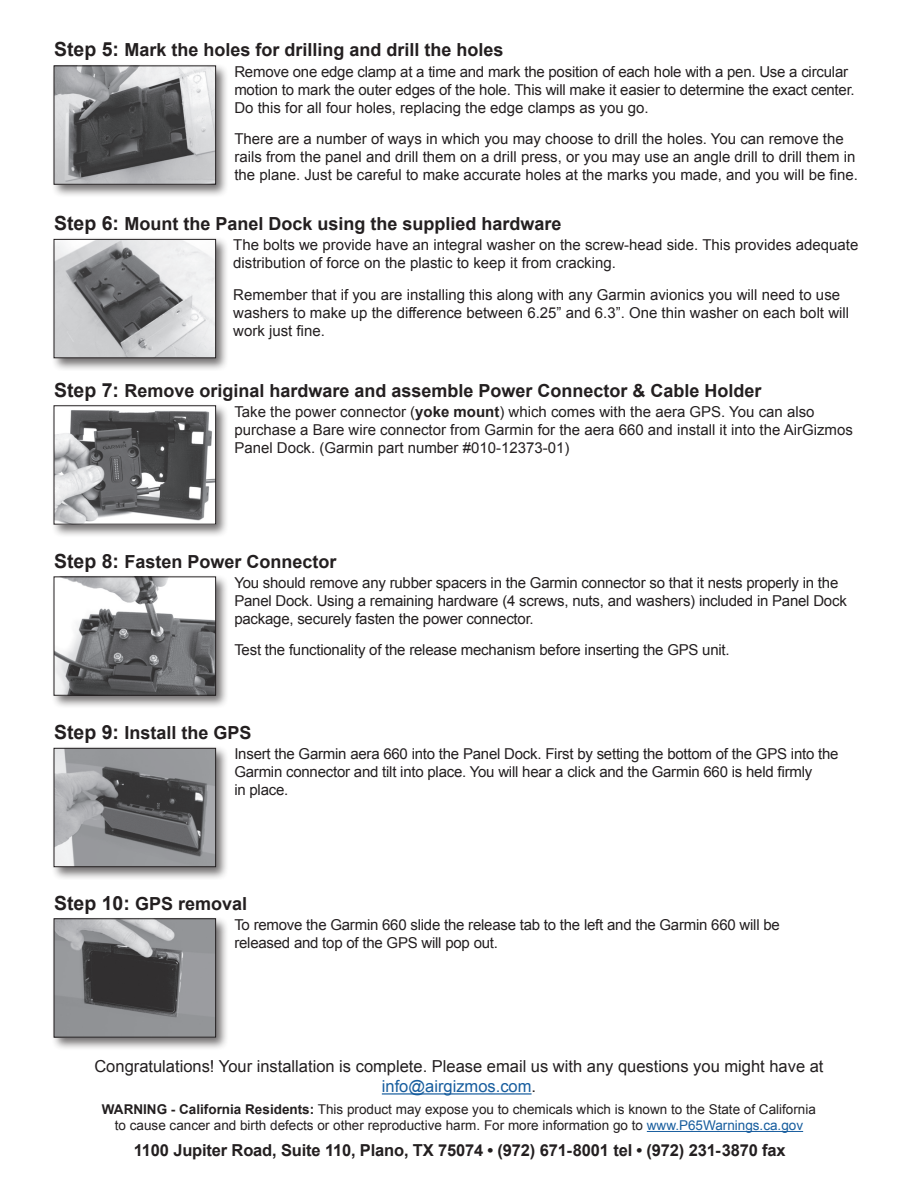
<style>
.page{position:relative;width:918px;height:1188px;background:#fff}
.page>*{position:absolute;margin:0;border:0;box-sizing:border-box;transform-origin:0 0}
.Headers_STEP{font:700 18px "Arial";color:#231f20}
.Body_text{font:16.5px/19.8px "Arial";color:#231f20;text-align:center}
.t1{font:700 16.5px "Arial";letter-spacing:-.01em;color:#231f20}
.Body_text-2{font:15px/18px "Arial";color:#231f20}
.Body_text-3{font:13.5px/16.2px "Arial";color:#231f20;text-align:center}
.s1{font-size:19.5px}
.s2{font-weight:700}
.s3{color:#175d9e}
</style>
<div class="page">
<hr style="left:382px;top:1093px;width:150px;height:2px;background:#175d9e">
<hr style="left:647px;top:1131px;width:156px;height:1px;background:#175d9e">
<div style="left:51px;top:63px;width:178px;height:135px;background:#231f20;opacity:.65"></div>
<img style="left:56px;top:68px;width:158px;height:114px">
<div style="left:51px;top:236px;width:178px;height:135px;background:#231f20;opacity:.65"></div>
<img style="left:56px;top:241px;width:158px;height:115px">
<div style="left:54px;top:239px;width:162px;height:119px;border:1px solid #231f20"></div>
<div style="left:51px;top:403px;width:178px;height:135px;background:#231f20;opacity:.65"></div>
<img style="left:56px;top:408px;width:158px;height:114px">
<div style="left:51px;top:574px;width:178px;height:135px;background:#231f20;opacity:.65"></div>
<img style="left:56px;top:579px;width:158px;height:114px">
<div style="left:54px;top:577px;width:162px;height:118px;border:1px solid #231f20"></div>
<div style="left:51px;top:745px;width:178px;height:135px;background:#231f20;opacity:.65"></div>
<img style="left:56px;top:750px;width:158px;height:115px">
<div style="left:54px;top:748px;width:162px;height:119px;border:1px solid #231f20"></div>
<div style="left:51px;top:916px;width:178px;height:135px;background:#231f20;opacity:.65"></div>
<img style="left:56px;top:921px;width:158px;height:114px">
<div style="left:54px;top:919px;width:162px;height:118px;border:1px solid #231f20"></div>
<p class="Headers_STEP" style="left:54px;top:38px;width:451px"><span class="s1">Step 5:</span> Mark the holes for drilling and drill the holes</p>
<p class="Body_text-2" style="left:234px;top:63px;width:622px">Remove one edge clamp at a time and mark the position of each hole with a pen. Use a circular motion to mark the outer edges of the hole. This will make it easier to determine the exact center.<br>Do this for all four holes, replacing the edge clamps as you go.</p>
<p class="Body_text-2" style="left:234px;top:130px;width:625px">There are a number of ways in which you may choose to drill the holes. You can remove the rails from the panel and drill them on a drill press, or you may use an angle drill to drill them in the plane. Just be careful to make accurate holes at the marks you made, and you will be fine.</p>
<p class="Headers_STEP" style="left:54px;top:212px;width:509px"><span class="s1">Step 6:</span> Mount the Panel Dock using the supplied hardware</p>
<p class="Body_text-2" style="left:233px;top:236px;width:627px">The bolts we provide have an integral washer on the screw-head side. This provides adequate distribution of force on the plastic to keep it from cracking.</p>
<p class="Body_text-2" style="left:233px;top:286px;width:617px">Remember that if you are installing this along with any Garmin avionics you will need to use washers to make up the difference between 6.25” and 6.3”. One thin washer on each bolt will work just fine.</p>
<p class="Headers_STEP" style="left:54px;top:379px;width:709px"><span class="s1">Step 7:</span> Remove original hardware and assemble Power Connector &amp; Cable Holder</p>
<p class="Body_text-2" style="left:234px;top:403px;width:620px">Take the power connector (<span class="s2">yoke mount</span>) which comes with the aera GPS. You can also purchase a Bare wire connector from Garmin for the aera 660 and install it into the AirGizmos<br>Panel Dock. (Garmin part number #010-12373-01)</p>
<p class="Headers_STEP" style="left:54px;top:550px;width:284px"><span class="s1">Step 8:</span> Fasten Power Connector</p>
<p class="Body_text-2" style="left:234px;top:574px;width:614px">You should remove any rubber spacers in the Garmin connector so that it nests properly in the<br>Panel Dock. Using a remaining hardware (4 screws, nuts, and washers) included in Panel Dock package, securely fasten the power connector.</p>
<p class="Body_text-2" style="left:234px;top:641px;width:497px">Test the functionality of the release mechanism before inserting the GPS unit.</p>
<p class="Headers_STEP" style="left:54px;top:721px;width:199px"><span class="s1">Step 9:</span> Install the GPS</p>
<p class="Body_text-2" style="left:234px;top:745px;width:606px">Insert the Garmin aera 660 into the Panel Dock. First by setting the bottom of the GPS into the<br>Garmin connector and tilt into place. You will hear a click and the Garmin 660 is held firmly<br>in place.</p>
<p class="Headers_STEP" style="left:54px;top:892px;width:195px"><span class="s1">Step 10:</span> GPS removal</p>
<p class="Body_text-2" style="left:234px;top:916px;width:547px">To remove the Garmin 660 slide the release tab to the left and the Garmin 660 will be released and top of the GPS will pop out.</p>
<p class="Body_text" style="left:94px;top:1057px;width:731px">Congratulations! Your installation is complete. Please email us with any questions you might have at <span class="s3">info@airgizmos.com</span>.</p>
<p class="Body_text-3" style="left:102px;top:1101px;width:715px"><span class="s2">WARNING - California Residents:</span> This product may expose you to chemicals which is known to the State of California to cause cancer and birth defects or other reproductive harm. For more information go to <span class="s3">www.P65Warnings.ca.gov</span></p>
<p class="t1" style="left:134px;top:1139px;width:654px">1100 Jupiter Road, Suite 110, Plano, TX 75074 • (972) 671-8001 tel • (972) 231-3870 fax</p>
</div>
